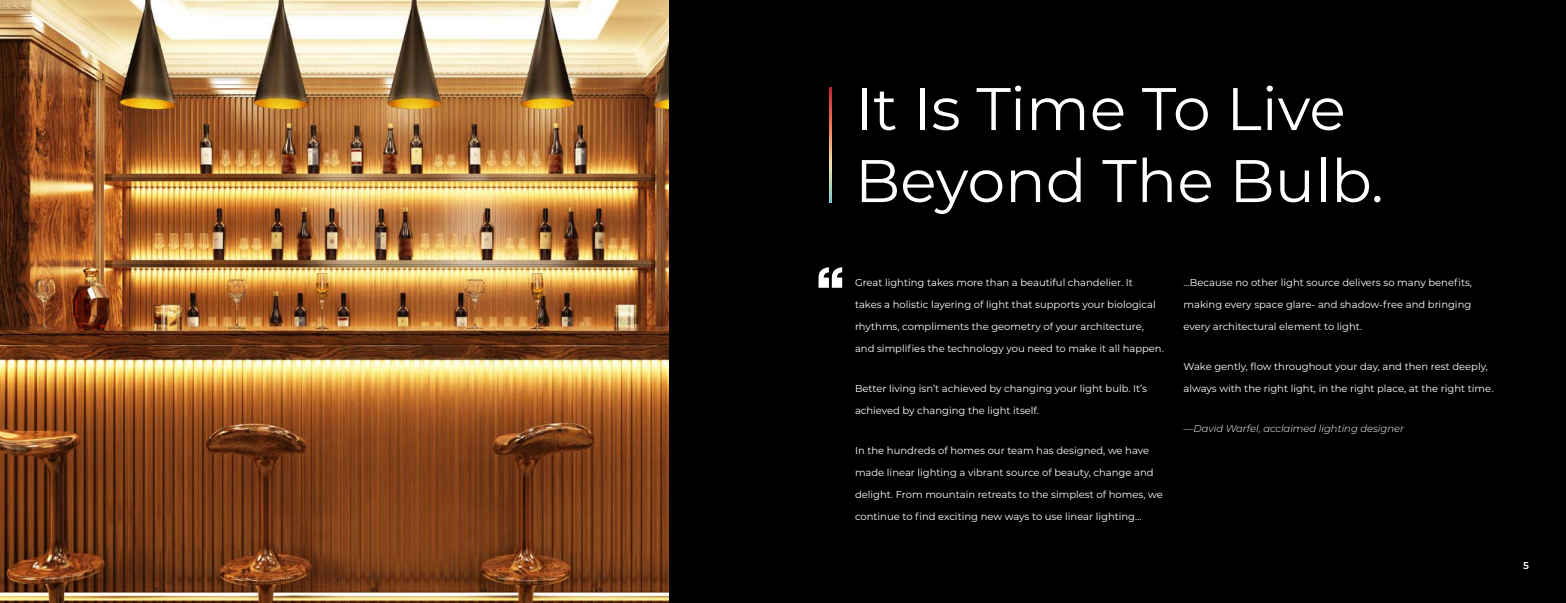
<style>
.page{position:relative;width:1566px;height:603px;background:#fff}
.page>*{position:absolute;margin:0;border:0;box-sizing:border-box;transform-origin:0 0}
.Article_Title{font:60px/72px "Montserrat";color:#fff}
.body{font:10px/22px "Montserrat";color:#fff}
.body-2{font:italic 300 10px "Montserrat";color:#fff}
.t1{font:600 10px "Montserrat";color:#fff}
</style>
<div class="page">
<div style="left:669px;top:0;width:897px;height:603px;background:#000"></div>
<img style="left:0;top:0;width:669px;height:603px">
<svg style="left:829px;top:88px;width:3px;height:114px"></svg>
<svg style="left:819px;top:267px;width:23px;height:21px"></svg>
<p class="Article_Title" style="left:855px;top:71px;width:530px">It Is Time To Live<br>Beyond The Bulb.</p>
<p class="body" style="left:855px;top:271px;width:279px">Great lighting takes more than a beautiful chandelier. It</p>
<p class="body" style="left:855px;top:293px;width:302px">takes a holistic layering of light that supports your biological</p>
<p class="body" style="left:855px;top:315px;width:310px">rhythms, compliments the geometry of your architecture, and simplifies the technology you need to make it all happen.</p>
<p class="body" style="left:855px;top:377px;width:294px">Better living isn’t achieved by changing your light bulb. It’s</p>
<p class="body" style="left:855px;top:399px;width:186px">achieved by changing the light itself.</p>
<p class="body" style="left:855px;top:439px;width:296px">In the hundreds of homes our team has designed, we have</p>
<p class="body" style="left:855px;top:461px;width:300px">made linear lighting a vibrant source of beauty, change and</p>
<p class="body" style="left:855px;top:483px;width:309px">delight. From mountain retreats to the simplest of homes, we</p>
<p class="body" style="left:855px;top:505px;width:288px">continue to find exciting new ways to use linear lighting…</p>
<p class="body" style="left:1184px;top:271px;width:290px">…Because no other light source delivers so many benefits,</p>
<p class="body" style="left:1184px;top:293px;width:289px">making every space glare- and shadow-free and bringing</p>
<p class="body" style="left:1184px;top:315px;width:180px">every architectural element to light.</p>
<p class="body" style="left:1184px;top:355px;width:306px">Wake gently, flow throughout your day, and then rest deeply,</p>
<p class="body" style="left:1184px;top:377px;width:311px">always with the right light, in the right place, at the right time.</p>
<p class="body-2" style="left:1184px;top:422px;width:222px">—David Warfel, acclaimed lighting designer</p>
<p class="t1" style="left:33px;top:558px;width:8px">4</p>
<p class="t1" style="left:1523px;top:558px;width:7px">5</p>
</div>
